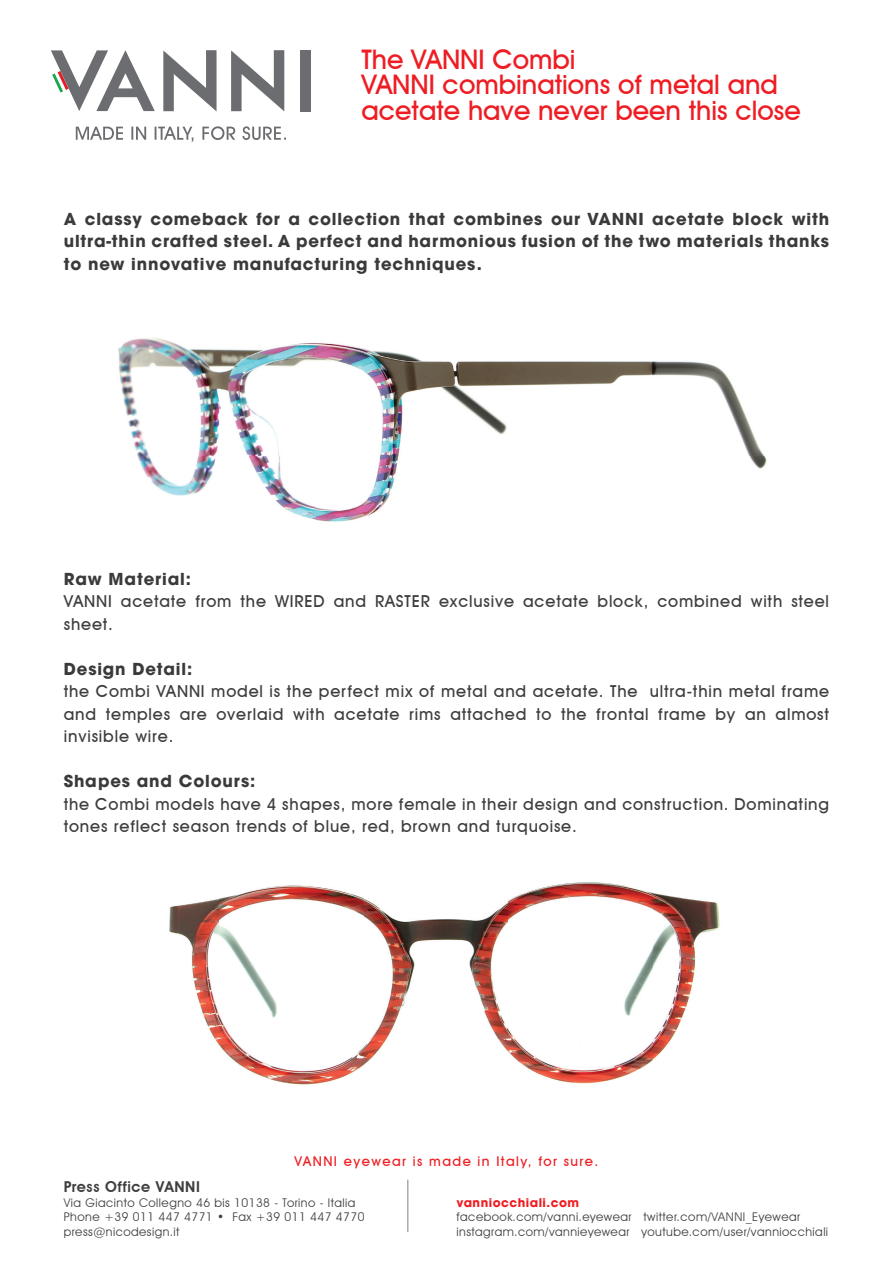
<style>
.page{position:relative;width:893px;height:1263px;background:#fff}
.page>*{position:absolute;margin:0;border:0;box-sizing:border-box;transform-origin:0 0}
.t1{font:500 27px/25.5px "Avant Garde IT Cby BT";color:#ee1d23}
.t2{font:500 16.5px/22.5px "Avant Garde IT Cby BT";letter-spacing:.05em;color:#3e3e3f}
.t3{font:700 16.5px/22.5px "Avant Garde LT";letter-spacing:.05em;color:#3a3a3b;text-align:justify}
.t4{font:600 15px "Avant Garde IT Cby BT";letter-spacing:.04em;color:#3e3e3f}
.t5{font:500 13.5px "Avant Garde IT Cby BT";letter-spacing:.105em;color:#ee1d23}
.t6{font:12px/14.4px "Avant Garde IT Cby BT";letter-spacing:.04em;color:#3e3e3f}
.t7{font:700 12px "Avant Garde LT";letter-spacing:.04em;color:#ee1d23}
</style>
<div class="page">
<svg style="left:76px;top:126px;width:210px;height:16px"></svg>
<svg style="left:51px;top:50px;width:104px;height:61px"></svg>
<svg style="left:163px;top:50px;width:54px;height:61px"></svg>
<svg style="left:231px;top:50px;width:53px;height:61px"></svg>
<div style="left:300px;top:50px;width:10px;height:61px;background:#6c6d70"></div>
<hr style="left:407px;top:1180px;width:1px;height:52px;background:#808285">
<img style="left:169px;top:882px;width:551px;height:203px">
<img style="left:118px;top:338px;width:649px;height:184px">
<h1 class="t1" style="left:361px;top:46px;width:441px">The VANNI Combi<br>VANNI combinations of metal and acetate have never been this close</h1>
<p class="t3" style="left:64px;top:207px;width:767px">A classy comeback for a collection that combines our VANNI acetate block with ultra-thin crafted steel. A perfect and harmonious fusion of the two materials thanks to new innovative manufacturing techniques.</p>
<p class="t3" style="left:64px;top:567px;width:129px">Raw Material:</p>
<p class="t2" style="left:64px;top:590px;width:767px">VANNI acetate from the WIRED and RASTER exclusive acetate block, combined with steel sheet.</p>
<p class="t3" style="left:64px;top:657px;width:130px">Design Detail:</p>
<p class="t2" style="left:64px;top:680px;width:767px;text-align:justify">the Combi VANNI model is the perfect mix of metal and acetate. The ultra-thin metal frame and temples are overlaid with acetate rims attached to the frontal frame by an almost invisible wire.</p>
<p class="t3" style="left:64px;top:770px;width:193px">Shapes and Colours:</p>
<p class="t2" style="left:64px;top:793px;width:767px">the Combi models have 4 shapes, more female in their design and construction. Dominating tones reflect season trends of blue, red, brown and turquoise.</p>
<p class="t5" style="left:294px;top:1153px;width:305px">VANNI eyewear is made in Italy, for sure.</p>
<p class="t7" style="left:456px;top:1195px;width:124px">vanniocchiali.com</p>
<p class="t6" style="left:456px;top:1210px;width:373px">facebook.com/vanni.eyewear twitter.com/VANNI_Eyewear instagram.com/vannieyewear youtube.com/user/vanniocchiali</p>
<p class="t4" style="left:64px;top:1178px;width:138px">Press Office VANNI</p>
<p class="t6" style="left:64px;top:1195px;width:302px">Via Giacinto Collegno 46 bis 10138 - Torino - Italia<br>Phone +39 011 447 4771 • Fax +39 011 447 4770 press@nicodesign.it</p>
</div>
